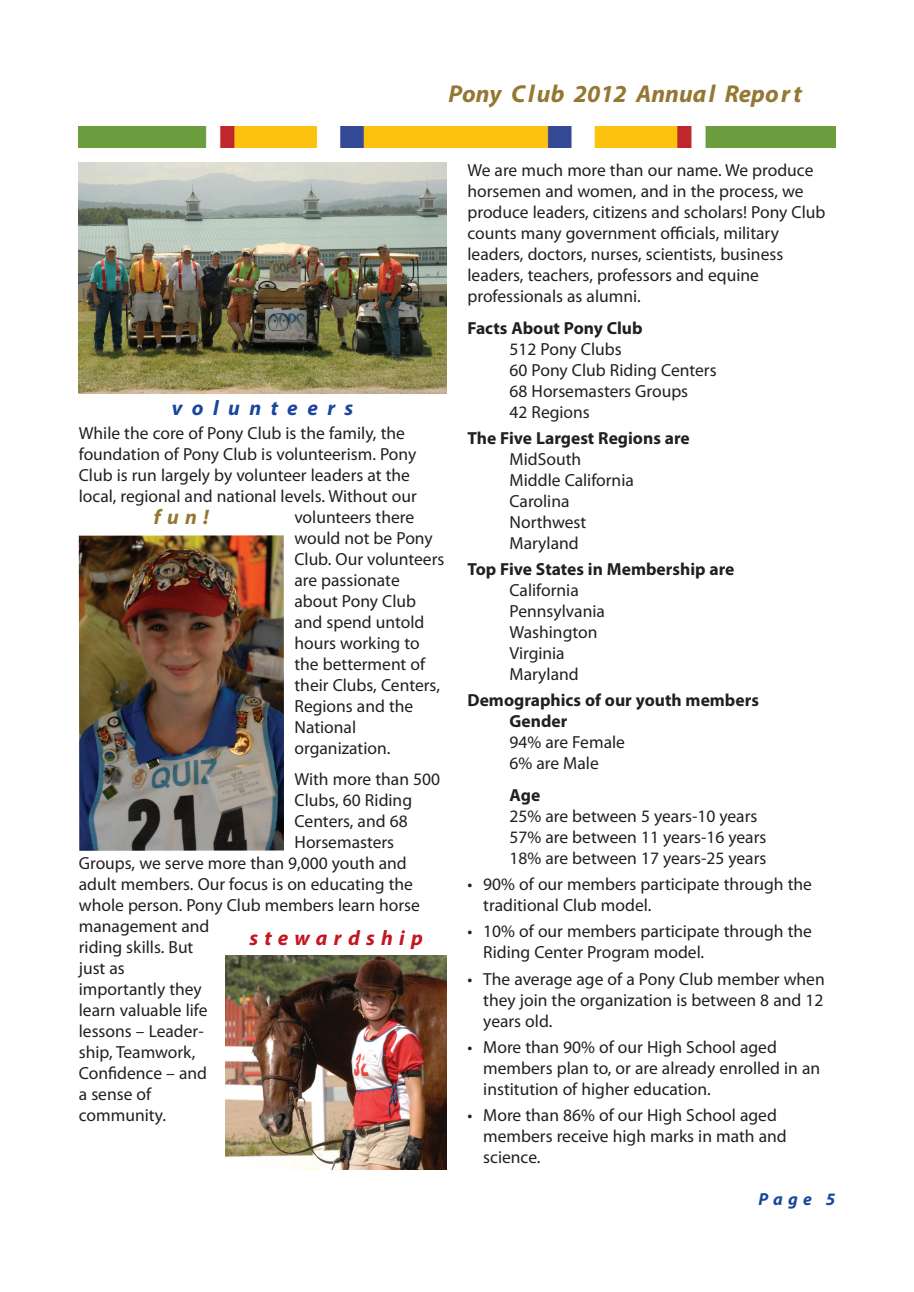
<style>
.page{position:relative;width:914px;height:1292px;background:#fff}
.page>*{position:absolute;margin:0;border:0;box-sizing:border-box;transform-origin:0 0}
.t1{font:italic 700 24.5px "Myriad Pro";color:#947832}
.t2{font:italic 700 21px "Myriad Pro";letter-spacing:.3em;color:#c31621}
.t3{font:italic 700 21px "Myriad Pro";letter-spacing:.45em;color:#18469d}
.t4{font:italic 700 21px "Myriad Pro";color:#947832}
.t5{font:17.5px/21px "Myriad Pro";color:#231f20}
.t6{font:700 17.5px/21px "Myriad Pro";color:#231f20}
.t7{font:italic 700 17.5px "Myriad Pro";color:#18469d}
</style>
<div class="page">
<img style="left:79px;top:126px;width:756px;height:21px">
<img style="left:79px;top:163px;width:367px;height:231px">
<img style="left:79px;top:535px;width:205px;height:315px">
<img style="left:226px;top:956px;width:220px;height:213px">
<h1 class="t1" style="left:448px;top:84px;width:355px">Pony Club 2012 Annual Report</h1>
<p class="t3" style="left:172px;top:400px;width:183px">volunteers</p>
<p class="t5" style="left:79px;top:423px;width:328px">While the core of Pony Club is the family, the</p>
<p class="t5" style="left:79px;top:444px;width:339px">foundation of Pony Club is volunteerism. Pony</p>
<p class="t5" style="left:79px;top:465px;width:333px">Club is run largely by volunteer leaders at the</p>
<p class="t5" style="left:79px;top:486px;width:339px">local, regional and national levels. Without our</p>
<p class="t5" style="left:294px;top:507px;width:121px">volunteers there</p>
<p class="t5" style="left:294px;top:528px;width:140px">would not be Pony</p>
<p class="t5" style="left:294px;top:549px;width:151px">Club. Our volunteers</p>
<p class="t5" style="left:294px;top:570px;width:107px">are passionate</p>
<p class="t5" style="left:294px;top:591px;width:123px">about Pony Club</p>
<p class="t5" style="left:294px;top:612px;width:131px">and spend untold</p>
<p class="t5" style="left:294px;top:633px;width:127px">hours working to</p>
<p class="t5" style="left:294px;top:654px;width:132px">the betterment of</p>
<p class="t5" style="left:294px;top:675px;width:147px">their Clubs, Centers,</p>
<p class="t5" style="left:294px;top:696px;width:120px">Regions and the</p>
<p class="t5" style="left:294px;top:717px;width:63px">National</p>
<p class="t5" style="left:294px;top:738px;width:97px">organization.</p>
<p class="t5" style="left:294px;top:770px;width:147px">With more than 500</p>
<p class="t5" style="left:294px;top:791px;width:119px">Clubs, 60 Riding</p>
<p class="t5" style="left:294px;top:812px;width:115px">Centers, and 68</p>
<p class="t5" style="left:294px;top:833px;width:101px">Horse masters</p>
<p class="t5" style="left:79px;top:854px;width:329px">Groups, we serve more than 9,000 youth and</p>
<p class="t5" style="left:79px;top:875px;width:336px">adult members. Our focus is on educating the</p>
<p class="t5" style="left:79px;top:896px;width:342px">whole person. Pony Club members learn horse</p>
<p class="t5" style="left:79px;top:917px;width:132px">management and</p>
<p class="t5" style="left:79px;top:938px;width:116px">riding skills. But</p>
<p class="t5" style="left:79px;top:959px;width:48px">just as</p>
<p class="t5" style="left:79px;top:980px;width:125px">importantly they</p>
<p class="t5" style="left:79px;top:1001px;width:130px">learn valuable life</p>
<p class="t5" style="left:79px;top:1022px;width:126px">lessons – Leader -</p>
<p class="t5" style="left:79px;top:1043px;width:118px">ship, Teamwork,</p>
<p class="t5" style="left:79px;top:1064px;width:130px">Confidence – and</p>
<p class="t5" style="left:79px;top:1085px;width:74px">a sense of</p>
<p class="t5" style="left:79px;top:1106px;width:89px">community.</p>
<p class="t4" style="left:154px;top:509px;width:57px">fun!</p>
<p class="t2" style="left:249px;top:930px;width:175px">stewardship</p>
<p class="t5" style="left:467px;top:161px;width:359px">We are much more than our name. We produce horsemen and women, and in the process, we produce leaders, citizens and scholars! Pony Club counts many government officials, military leaders, doctors, nurses, scientists, business leaders, teachers, professors and equine professionals as alumni.</p>
<p class="t6" style="left:467px;top:318px;width:177px">Facts About Pony Club</p>
<p class="t5" style="left:509px;top:339px;width:208px">512 Pony Clubs<br>60 Pony Club Riding Centers<br>68 Horsemasters Groups<br>42 Regions</p>
<p class="t6" style="left:467px;top:429px;width:224px">The Five Largest Regions are</p>
<p class="t5" style="left:509px;top:450px;width:126px">MidSouth<br>Middle California<br>Carolina<br>Northwest<br>Maryland</p>
<p class="t6" style="left:467px;top:560px;width:268px">Top Five States in Membership are</p>
<p class="t5" style="left:509px;top:581px;width:97px">California<br>Pennsylvania<br>Washington<br>Virginia<br>Maryland</p>
<p class="t6" style="left:509px;top:691px;width:251px;text-indent:-42px">Demographics of our youth members<br>Gender</p>
<p class="t5" style="left:509px;top:733px;width:117px">94% are Female<br>6% are Male</p>
<p class="t6" style="left:509px;top:786px;width:32px">Age</p>
<p class="t5" style="left:509px;top:807px;width:258px">25% are between 5 years-10 years<br>57% are between 11 years-16 years<br>18% are between 17 years-25 years</p>
<p class="t5" style="left:483px;top:875px;width:330px;text-indent:-16px">• 90% of our members participate through the traditional Club model.</p>
<p class="t5" style="left:483px;top:922px;width:330px;text-indent:-16px">• 10% of our members participate through the<br>Riding Center Program model.</p>
<p class="t5" style="left:483px;top:969px;width:343px;text-align:justify;text-indent:-16px">• The average age of a Pony Club member when they join the organization is between 8 and 12 years old.</p>
<p class="t5" style="left:483px;top:1038px;width:338px;text-indent:-16px">• More than 90% of our High School aged members plan to, or are already enrolled in an institution of higher education.</p>
<p class="t5" style="left:483px;top:1106px;width:305px;text-indent:-16px">• More than 86% of our High School aged members receive high marks in math and science.</p>
<p class="t7" style="left:758px;top:1192px;width:78px">Page 5</p>
</div>
